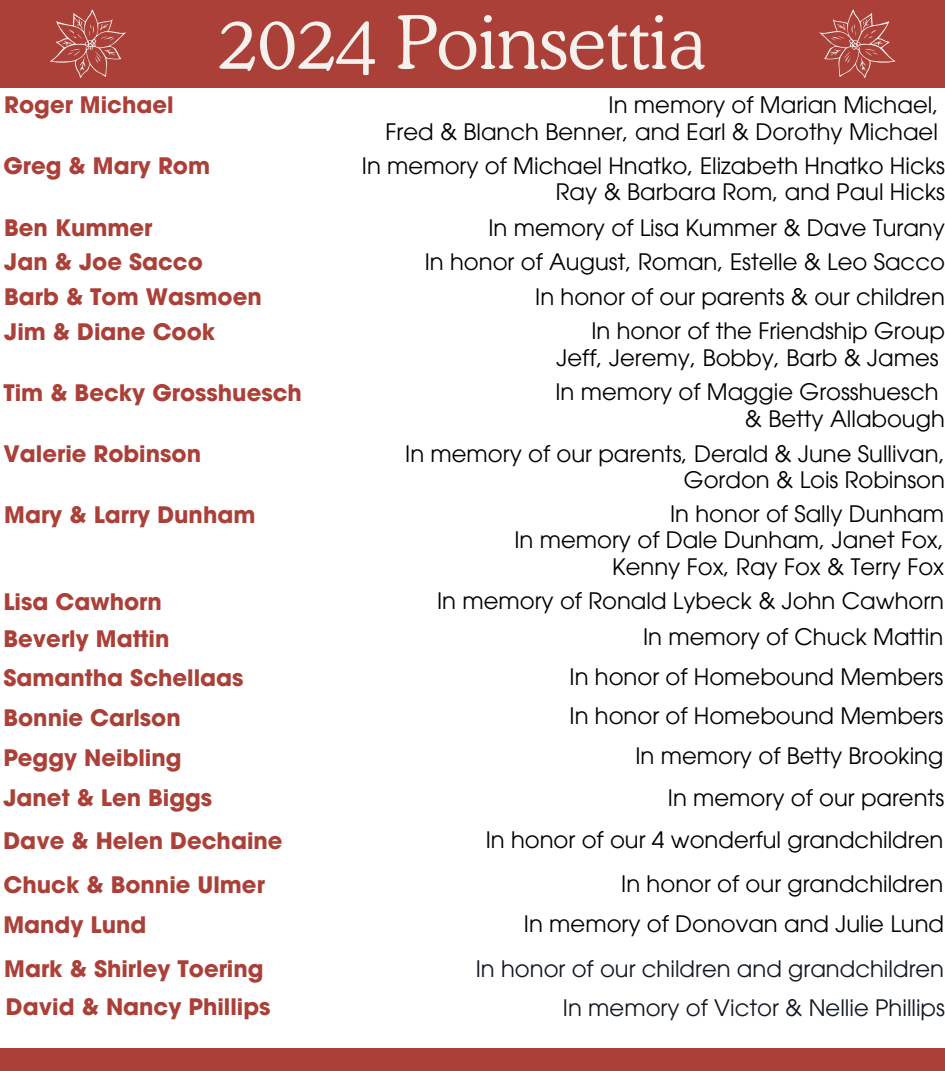
<style>
.page{position:relative;width:945px;height:1071px;background:#fff}
.page>*{position:absolute;margin:0;border:0;box-sizing:border-box;transform-origin:0 0}
.t1{font:300 73.5px "Cooper BT";color:#f5f2ed}
.t2{font:22.75px/26.2px "ITC Avant Garde Pro";color:#000;text-align:right}
.t3{font:700 22.75px "ITC Avant Garde Pro";color:#ab4038}
.t4{font:22.75px "ITC Avant Garde Pro";color:#101820}
</style>
<div class="page">
<div style="left:0;top:0;width:945px;height:88px;background:#ab4038"></div>
<svg style="left:819px;top:9px;width:76px;height:69px"></svg>
<svg style="left:50px;top:9px;width:76px;height:69px"></svg>
<div style="left:0;top:1048px;width:945px;height:23px;background:#ab4038"></div>
<p class="t1" style="left:218px;top:-2px;width:490px">2024 Poinsettia</p>
<h1 class="t2" style="left:609px;top:95px;width:332px">In memory of Marian Michael,</h1>
<p class="t2" style="left:385px;top:121px;width:554px">Fred &amp; Blanch Benner, and Earl &amp; Dorothy Michael</p>
<h2 class="t3" style="left:4px;top:96px;width:171px">Roger Michael</h2>
<p class="t3" style="left:3px;top:157px;width:208px">Greg &amp; Mary Rom</p>
<p class="t3" style="left:4px;top:219px;width:150px">Ben Kummer</p>
<h2 class="t3" style="left:4px;top:253px;width:200px">Jan &amp; Joe Sacco</h2>
<p class="t3" style="left:4px;top:288px;width:259px">Barb &amp; Tom Wasmoen</p>
<p class="t3" style="left:4px;top:323px;width:213px">Jim &amp; Diane Cook</p>
<h2 class="t2" style="left:362px;top:155px;width:585px">In memory of Michael Hnatko, Elizabeth Hnatko Hicks</h2>
<p class="t2" style="left:556px;top:181px;width:391px">Ray &amp; Barbara Rom, and Paul Hicks</p>
<h2 class="t2" style="left:488px;top:217px;width:458px">In memory of Lisa Kummer &amp; Dave Turany</h2>
<p class="t2" style="left:425px;top:251px;width:522px">In honor of August, Roman, Estelle &amp; Leo Sacco</p>
<h2 class="t2" style="left:535px;top:286px;width:411px">In honor of our parents &amp; our children</h2>
<p class="t2" style="left:591px;top:321px;width:355px">In honor of the Friendship Group</p>
<p class="t2" style="left:557px;top:347px;width:384px">Jeff, Jeremy, Bobby, Barb &amp; James</p>
<h2 class="t2" style="left:556px;top:382px;width:385px">In memory of Maggie Grosshuesch</h2>
<p class="t2" style="left:745px;top:408px;width:202px">&amp; Betty Allabough</p>
<p class="t2" style="left:405px;top:443px;width:541px">In memory of our parents, Derald &amp; June Sullivan,</p>
<h2 class="t2" style="left:684px;top:469px;width:263px">Gordon &amp; Lois Robinson</h2>
<h2 class="t3" style="left:3px;top:384px;width:300px">Tim &amp; Becky Grosshuesch</h2>
<p class="t3" style="left:3px;top:445px;width:199px">Valerie Robinson</p>
<p class="t3" style="left:4px;top:506px;width:253px">Mary &amp; Larry Dunham</p>
<p class="t2" style="left:670px;top:504px;width:276px">In honor of Sally Dunham</p>
<h2 class="t2" style="left:514px;top:530px;width:431px">In memory of Dale Dunham, Janet Fox,<br>Kenny Fox, Ray Fox &amp; Terry Fox</h2>
<p class="t3" style="left:3px;top:594px;width:160px">Lisa Cawhorn</p>
<p class="t2" style="left:437px;top:590px;width:509px">In memory of Ronald Lybeck &amp; John Cawhorn</p>
<h2 class="t3" style="left:3px;top:630px;width:168px">Beverly Mattin</h2>
<p class="t2" style="left:643px;top:626px;width:302px">In memory of Chuck Mattin</p>
<h2 class="t3" style="left:3px;top:669px;width:242px">Samantha Schellaas</h2>
<p class="t2" style="left:570px;top:666px;width:375px">In honor of Homebound Members</p>
<h2 class="t3" style="left:3px;top:709px;width:179px">Bonnie Carlson</h2>
<p class="t2" style="left:570px;top:706px;width:375px">In honor of Homebound Members</p>
<h2 class="t3" style="left:3px;top:749px;width:180px">Peggy Neibling</h2>
<p class="t2" style="left:635px;top:746px;width:309px">In memory of Betty Brooking</p>
<h2 class="t3" style="left:3px;top:789px;width:210px">Janet &amp; Len Biggs</h2>
<p class="t2" style="left:668px;top:787px;width:278px">In memory of our parents</p>
<h2 class="t3" style="left:3px;top:832px;width:281px">Dave &amp; Helen Dechaine</h2>
<p class="t2" style="left:486px;top:830px;width:459px">In honor of our 4 wonderful grandchildren</p>
<h2 class="t3" style="left:3px;top:876px;width:263px">Chuck &amp; Bonnie Ulmer</h2>
<p class="t2" style="left:621px;top:874px;width:324px">In honor of our grandchildren</p>
<h2 class="t3" style="left:3px;top:916px;width:144px">Mandy Lund</h2>
<p class="t2" style="left:524px;top:914px;width:422px">In memory of Donovan and Julie Lund</p>
<h2 class="t3" style="left:4px;top:960px;width:261px">Mark &amp; Shirley Toering</h2>
<p class="t4" style="left:476px;top:960px;width:470px">In honor of our children and grandchildren</p>
<h2 class="t3" style="left:6px;top:999px;width:266px">David &amp; Nancy Phillips</h2>
<p class="t4" style="left:563px;top:999px;width:384px">In memory of Victor &amp; Nellie Phillips</p>
</div>
